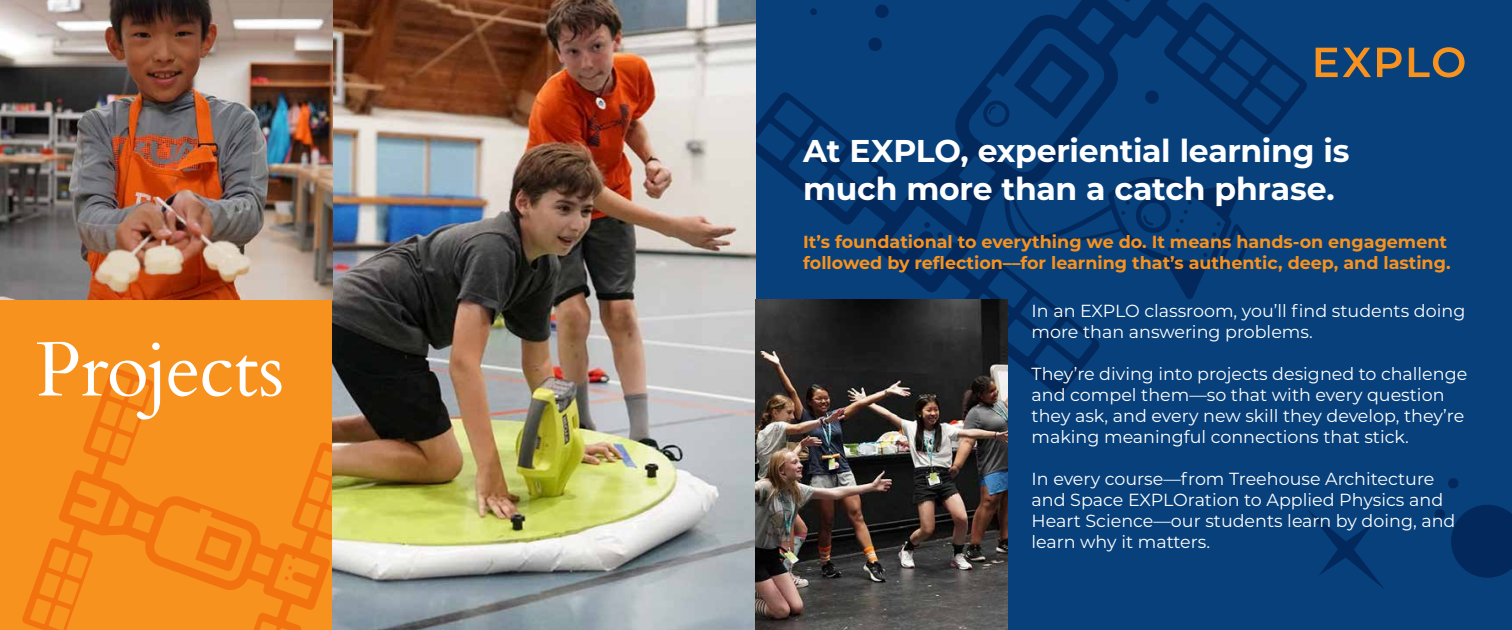
<style>
.page{position:relative;width:1512px;height:630px;background:#fff}
.page>*{position:absolute;margin:0;border:0;box-sizing:border-box;transform-origin:0 0}
.t1{font:77px "Cardo";letter-spacing:-.02em;color:#fff}
.t2{font:700 31.5px/37.8px "Montserrat";letter-spacing:-.01em;color:#fff}
.t3{font:17.5px/21px "Montserrat";color:#fff}
.t4{font:700 17.5px/21px "Montserrat";color:#f7921e}
</style>
<div class="page">
<div style="left:756px;top:0;width:756px;height:630px;background:#07407b"></div>
<div style="left:0;top:1px;width:752px;height:629px;background:#f7921e"></div>
<svg style="left:755px;top:0;width:552px;height:394px"></svg>
<svg style="left:22px;top:367px;width:311px;height:263px"></svg>
<svg style="left:1448px;top:478px;width:11px;height:11px"></svg>
<svg style="left:1435px;top:505px;width:77px;height:73px"></svg>
<svg style="left:1308px;top:510px;width:76px;height:79px"></svg>
<svg style="left:1316px;top:47px;width:149px;height:30px"></svg>
<img style="left:333px;top:0;width:422px;height:630px">
<img style="left:0;top:0;width:333px;height:300px">
<img style="left:755px;top:300px;width:253px;height:330px">
<h1 class="t1" style="left:35px;top:308px;width:250px">Projects</h1>
<h2 class="t2" style="left:803px;top:130px;width:548px">At EXPLO, experiential learning is much more than a catch phrase.</h2>
<p class="t4" style="left:803px;top:231px;width:649px">It’s foundational to everything we do. It means hands-on engagement followed by reflection––for learning that’s authentic, deep, and lasting.</p>
<p class="t3" style="left:1032px;top:299px;width:435px">In an EXPLO classroom, you’ll find students doing more than answering problems.</p>
<p class="t3" style="left:1032px;top:362px;width:437px">They’re diving into projects designed to challenge and compel them—so that with every question they ask, and every new skill they develop, they’re making meaningful connections that stick.</p>
<p class="t3" style="left:1032px;top:467px;width:425px">In every course—from Treehouse Architecture and Space EXPLOration to Applied Physics and Heart Science—our students learn by doing, and learn why it matters.</p>
</div>
